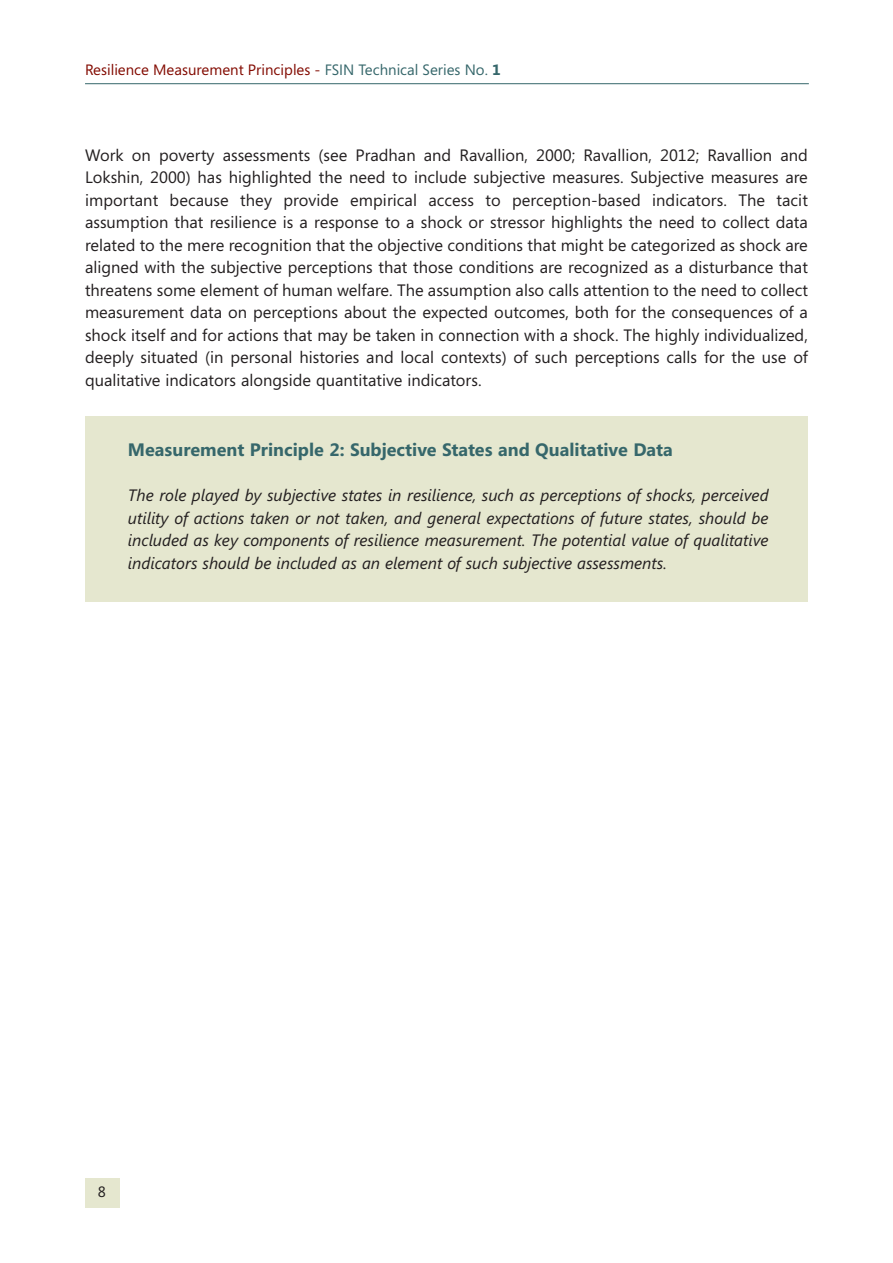
<style>
.page{position:relative;width:893px;height:1263px;background:#fff}
.page>*{position:absolute;margin:0;border:0;box-sizing:border-box;transform-origin:0 0}
.t1{font:700 18px "Segoe UI";color:#36676b}
.t2{font:16.5px/22.5px "Segoe UI";color:#231f20;text-align:justify}
.t3{font:italic 16.5px/22.5px "Segoe UI";color:#231f20;text-align:justify}
.t4{font:15px "Segoe UI";color:#820a01}
.t5{font:15px "Segoe UI";color:#231f20}
.s1{color:#36676b}
.s2{font-weight:700;color:#36676b}
</style>
<div class="page">
<hr style="left:85px;top:83px;width:724px;height:1px;background:#36676b">
<div style="left:85px;top:1178px;width:34px;height:30px;background:#e5e7cf"></div>
<div style="left:85px;top:417px;width:723px;height:185px;background:#e5e7cf"></div>
<p class="t4" style="left:85px;top:61px;width:417px">Resilience Measurement Principles - <span class="s1">FSIN Technical Series No.</span> <span class="s2">1</span></p>
<p class="t2" style="left:85px;top:144px;width:724px">Work on poverty assessments (see Pradhan and Ravallion, 2000; Ravallion, 2012; Ravallion and Lokshin, 2000) has highlighted the need to include subjective measures. Subjective measures are important because they provide empirical access to perception-based indicators. The tacit assumption that resilience is a response to a shock or stressor highlights the need to collect data related to the mere recognition that the objective conditions that might be categorized as shock are aligned with the subjective perceptions that those conditions are recognized as a disturbance that threatens some element of human welfare. The assumption also calls attention to the need to collect measurement data on perceptions about the expected outcomes, both for the consequences of a shock itself and for actions that may be taken in connection with a shock. The highly individualized, deeply situated (in personal histories and local contexts) of such perceptions calls for the use of qualitative indicators alongside quantitative indicators.</p>
<p class="t1" style="left:128px;top:439px;width:547px">Measurement Principle 2: Subjective States and Qualitative Data</p>
<p class="t3" style="left:128px;top:484px;width:642px">The role played by subjective states in resilience, such as perceptions of shocks, perceived utility of actions taken or not taken, and general expectations of future states, should be included as key components of resilience measurement. The potential value of qualitative indicators should be included as an element of such subjective assessments.</p>
<p class="t5" style="left:98px;top:1183px;width:10px">8</p>
</div>
